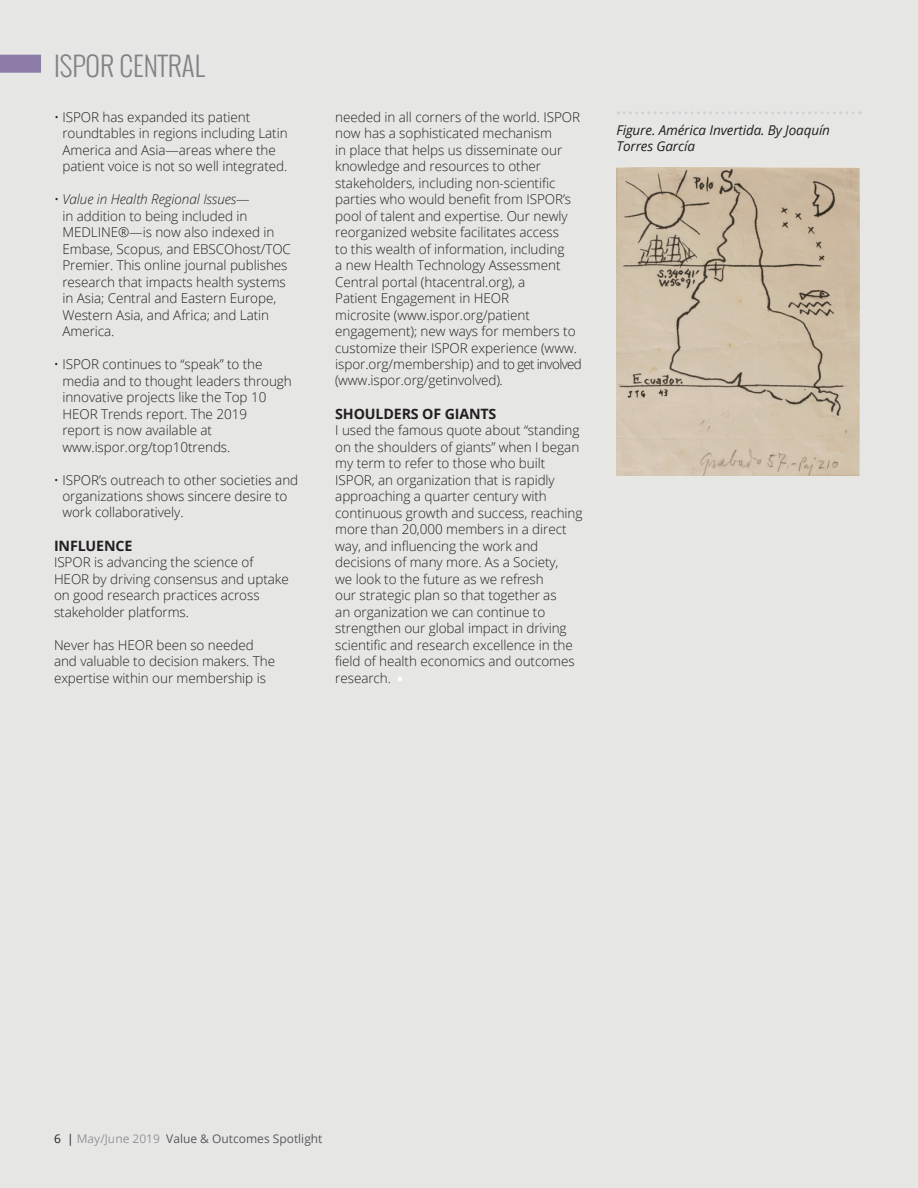
<style>
.page{position:relative;width:918px;height:1188px;background:#e6e7e5}
.page>*{position:absolute;margin:0;border:0;box-sizing:border-box;transform-origin:0 0}
.t1{font:300 27px "Oswald";color:#808285}
.t2{font:700 14.25px "Open Sans";letter-spacing:-.01em;color:#231f20}
.t3{font:300 13.5px/16.5px "Open Sans";letter-spacing:-.005em;color:#231f20}
.t4{font:italic 13.5px/16.5px "Open Sans";letter-spacing:-.01em;color:#231f20}
.t5{font:12px "Open Sans";color:#57585a}
.s1{font-style:italic}
.s2{font-size:27px;color:#fff}
.s3{color:#231f20}
.s4{color:#939598}
</style>
<div class="page">
<div style="left:0;top:55px;width:41px;height:18px;background:#8d7ba8"></div>
<svg style="left:618px;top:111px;width:242px;height:3px"></svg>
<img style="left:616px;top:167px;width:244px;height:309px">
<h1 class="t1" style="left:54px;top:46px;width:152px">ISPOR CENTRAL</h1>
<p class="t3" style="left:62px;top:108px;width:227px;text-indent:-8px">• ISPOR has expanded its patient roundtables in regions including Latin America and Asia—areas where the patient voice is not so well integrated.</p>
<p class="t3" style="left:62px;top:191px;width:230px;text-indent:-8px">• <span class="s1">Value in Health Regional Issues</span>—<br>in addition to being included in<br>MEDLINE®—is now also indexed in<br>Embase, Scopus, and EBSCOhost/TOC<br>Premier. This online journal publishes research that impacts health systems in Asia; Central and Eastern Europe,<br>Western Asia, and Africa; and Latin<br>America.</p>
<p class="t3" style="left:62px;top:356px;width:231px;text-indent:-8px">• ISPOR continues to “speak” to the media and to thought leaders through innovative projects like the Top 10<br>HEOR Trends report. The 2019<br>report is now available at www.ispor.org/top10trends.</p>
<p class="t3" style="left:62px;top:471px;width:237px;text-indent:-8px">• ISPOR’s outreach to other societies and organizations shows sincere desire to work collaboratively.</p>
<p class="t2" style="left:54px;top:535px;width:80px">INFLUENCE</p>
<p class="t3" style="left:54px;top:554px;width:236px">ISPOR is advancing the science of<br>HEOR by driving consensus and uptake on good research practices across stakeholder platforms.</p>
<p class="t3" style="left:54px;top:636px;width:223px">Never has HEOR been so needed and valuable to decision makers. The expertise within our membership is</p>
<p class="t3" style="left:335px;top:108px;width:248px">needed in all corners of the world. ISPOR now has a sophisticated mechanism<br>in place that helps us disseminate our knowledge and resources to other stakeholders, including non-scientific parties who would benefit from ISPOR’s pool of talent and expertise. Our newly reorganized website facilitates access<br>to this wealth of information, including<br>a new Health Technology Assessment Central portal (htacentral.org), a<br>Patient Engagement in HEOR<br>microsite (www.ispor.org/patient engagement); new ways for members to customize their ISPOR experience (www. ispor.org/membership) and to get involved (www.ispor.org/getinvolved).</p>
<p class="t2" style="left:335px;top:403px;width:163px">SHOULDERS OF GIANTS</p>
<p class="t3" style="left:335px;top:422px;width:249px">I used the famous quote about “standing on the shoulders of giants” when I began my term to refer to those who built ISPOR, an organization that is rapidly approaching a quarter century with continuous growth and success, reaching more than 20,000 members in a direct way, and influencing the work and decisions of many more. As a Society,<br>we look to the future as we refresh<br>our strategic plan so that together as<br>an organization we can continue to strengthen our global impact in driving scientific and research excellence in the field of health economics and outcomes research. <span class="s2">•</span></p>
<p class="t4" style="left:616px;top:121px;width:215px">Figure. América Invertida. By Joaquín<br>Torres García</p>
<p class="t5" style="left:54px;top:1131px;width:270px"><span class="s3">6 |</span> <span class="s4">May/June 2019</span> Value &amp; Outcomes Spotlight</p>
</div>
